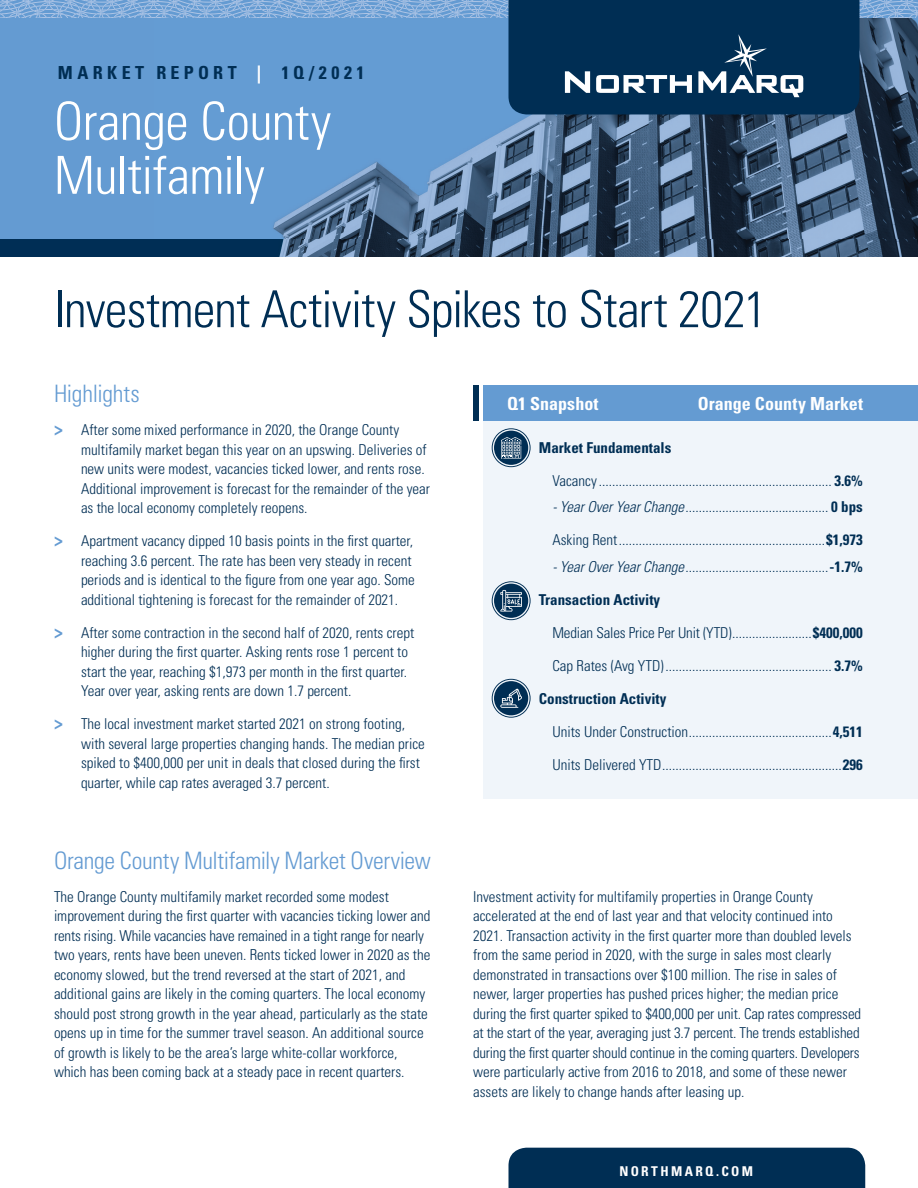
<style>
.page{position:relative;width:918px;height:1188px;background:#fff}
.page>*{position:absolute;margin:0;border:0;box-sizing:border-box;transform-origin:0 0}
.t1{font:300 condensed 52.5px/54px "Univers LT Std";letter-spacing:-.01em;color:#fff}
.t2{font:300 condensed 51px "Univers LT Std";letter-spacing:-.015em;color:#002e54}
.t3{font:300 condensed 24px "Univers LT Std";letter-spacing:-.015em;color:#649bd2}
.t4{font:700 condensed 18px "Univers LT Std";color:#fff}
.t5{font:700 condensed 18px "Univers LT Std";letter-spacing:.245em;color:#002e54}
.t6{font:300 condensed 15px/19.5px "Univers LT Std";color:#002e54}
.t7{font:700 condensed 15px "Univers LT Std";color:#002e54}
.t8{font:700 condensed 13.5px "Univers LT Std";letter-spacing:.17em;color:#fff}
.s1{color:#fff}
.s2{font-weight:700;font-size:18px;color:#649bd2}
.s3{font-weight:700}
.s4{font-style:italic}
</style>
<div class="page">
<img style="left:0;top:114px;width:918px;height:142px">
<div style="left:508px;top:1148px;width:357px;height:40px;background:#002e54"></div>
<svg style="left:0;top:0;width:918px;height:114px;background:#4574a2"></svg>
<div style="left:483px;top:401px;width:435px;height:398px;background:#f0f5fa"></div>
<div style="left:473px;top:385px;width:6px;height:36px;background:#002e54"></div>
<div style="left:483px;top:385px;width:435px;height:36px;background:#649bd2"></div>
<svg style="left:492px;top:428px;width:39px;height:39px"></svg>
<svg style="left:492px;top:581px;width:39px;height:39px"></svg>
<svg style="left:492px;top:679px;width:39px;height:39px"></svg>
<p class="t5" style="left:58px;top:62px;width:308px">MARKET REPORT <span class="s1">|</span> 1Q/2021</p>
<h1 class="t1" style="left:54px;top:94px;width:279px">Orange County<br>Multifamily</h1>
<h2 class="t2" style="left:54px;top:279px;width:714px">Investment Activity Spikes to Start 2021</h2>
<h3 class="t3" style="left:54px;top:379px;width:87px">Highlights</h3>
<p class="t6" style="left:81px;top:420px;width:351px;text-indent:-27px"><span class="s2">&gt;</span> After some mixed performance in 2020, the Orange County multifamily market began this year on an upswing. Deliveries of new units were modest, vacancies ticked lower, and rents rose.<br>Additional improvement is forecast for the remainder of the year as the local economy completely reopens.</p>
<p class="t6" style="left:81px;top:531px;width:335px;text-indent:-27px"><span class="s2">&gt;</span> Apartment vacancy dipped 10 basis points in the first quarter, reaching 3.6 percent. The rate has been very steady in recent periods and is identical to the figure from one year ago. Some additional tightening is forecast for the remainder of 2021.</p>
<p class="t6" style="left:81px;top:623px;width:335px;text-indent:-27px"><span class="s2">&gt;</span> After some contraction in the second half of 2020, rents crept higher during the first quarter. Asking rents rose 1 percent to start the year, reaching $1,973 per month in the first quarter.<br>Year over year, asking rents are down 1.7 percent.</p>
<p class="t6" style="left:81px;top:714px;width:345px;text-indent:-27px"><span class="s2">&gt;</span> The local investment market started 2021 on strong footing, with several large properties changing hands. The median price spiked to $400,000 per unit in deals that closed during the first quarter, while cap rates averaged 3.7 percent.</p>
<h3 class="t3" style="left:54px;top:846px;width:378px">Orange County Multifamily Market Overview</h3>
<p class="t6" style="left:54px;top:887px;width:378px">The Orange County multifamily market recorded some modest improvement during the first quarter with vacancies ticking lower and rents rising. While vacancies have remained in a tight range for nearly two years, rents have been uneven. Rents ticked lower in 2020 as the economy slowed, but the trend reversed at the start of 2021, and additional gains are likely in the coming quarters. The local economy should post strong growth in the year ahead, particularly as the state opens up in time for the summer travel season. An additional source of growth is likely to be the area’s large white-collar workforce, which has been coming back at a steady pace in recent quarters.</p>
<p class="t4" style="left:507px;top:393px;width:93px">Q1 Snapshot</p>
<p class="t4" style="left:698px;top:393px;width:167px">Orange County Market</p>
<p class="t7" style="left:539px;top:438px;width:134px">Market Fundamentals</p>
<p class="t6" style="left:552px;top:471px;width:312px">Vacancy ...................................................................... <span class="s3">3.6%</span></p>
<p class="t6" style="left:552px;top:497px;width:312px"><span class="s4">- Year Over Year Change</span> ........................................... <span class="s3">0 bps</span></p>
<p class="t6" style="left:552px;top:530px;width:312px">Asking Rent ..............................................................<span class="s3">$1,973</span></p>
<p class="t6" style="left:552px;top:557px;width:312px"><span class="s4">- Year Over Year Change</span> ...........................................<span class="s3">-1.7%</span></p>
<p class="t7" style="left:539px;top:590px;width:123px">Transaction Activity</p>
<p class="t6" style="left:552px;top:623px;width:312px">Median Sales Price Per Unit (YTD) ........................<span class="s3">$400,000</span></p>
<p class="t6" style="left:552px;top:656px;width:312px">Cap Rates (Avg YTD) .................................................. <span class="s3">3.7%</span></p>
<p class="t7" style="left:539px;top:689px;width:129px">Construction Activity</p>
<p class="t6" style="left:552px;top:722px;width:312px">Units Under Construction ...........................................<span class="s3">4,511</span></p>
<p class="t6" style="left:552px;top:755px;width:312px">Units Delivered YTD ......................................................<span class="s3">296</span></p>
<p class="t6" style="left:473px;top:887px;width:390px">Investment activity for multifamily properties in Orange County accelerated at the end of last year and that velocity continued into 2021. Transaction activity in the first quarter more than doubled levels from the same period in 2020, with the surge in sales most clearly demonstrated in transactions over $100 million. The rise in sales of newer, larger properties has pushed prices higher; the median price during the first quarter spiked to $400,000 per unit. Cap rates compressed at the start of the year, averaging just 3.7 percent. The trends established during the first quarter should continue in the coming quarters. Developers were particularly active from 2016 to 2018, and some of these newer assets are likely to change hands after leasing up.</p>
<p class="t8" style="left:619px;top:1162px;width:135px">NORTHMARQ.COM</p>
</div>
